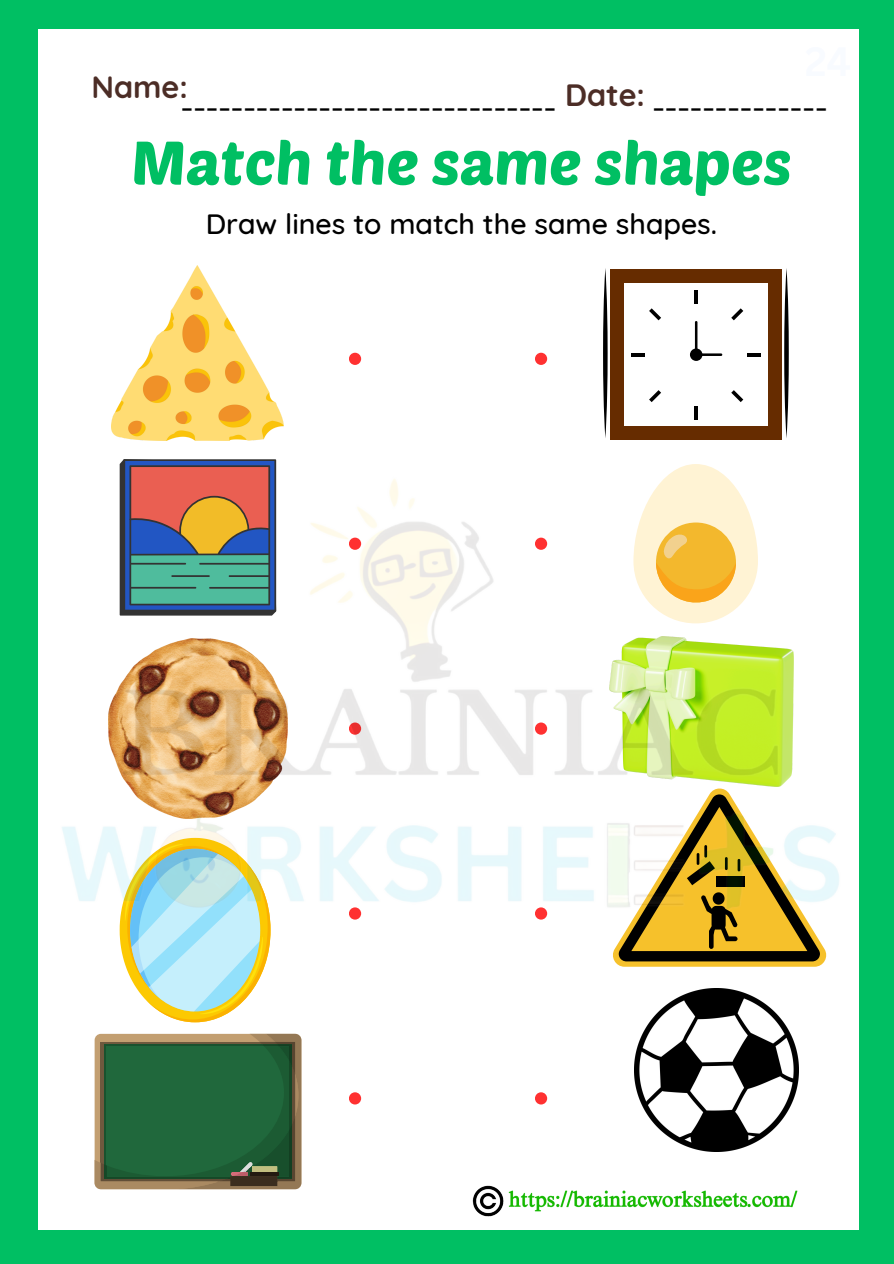
<style>
.page{position:relative;width:894px;height:1264px;background:#fff}
.page>*{position:absolute;margin:0;border:0;box-sizing:border-box;transform-origin:0 0}
.t1{font:60.6px "Poetsen One";color:#00bf63}
.t2{font:33px "Canva Sans";color:#000}
.t3{font:700 30.75px "Quicksand";color:#4c2d26}
.t4{font:500 28.5px "Quicksand";color:#000}
</style>
<div class="page">
<div style="left:0;top:0;width:893px;height:1263px;background:#00bf63"></div>
<div style="left:38px;top:29px;width:820px;height:1201px;background:#fff"></div>
<div style="left:349px;top:1092px;width:12px;height:12px;background:#ff3131;border-radius:50%"></div>
<div style="left:349px;top:353px;width:12px;height:12px;background:#ff3131;border-radius:50%"></div>
<div style="left:535px;top:1092px;width:12px;height:12px;background:#ff3131;border-radius:50%"></div>
<div style="left:535px;top:353px;width:12px;height:12px;background:#ff3131;border-radius:50%"></div>
<img style="left:472px;top:1185px;width:326px;height:30px">
<img style="left:112px;top:265px;width:172px;height:175px">
<svg style="left:613px;top:941px;width:214px;height:25px;background:#8a6e1d"></svg>
<svg style="left:120px;top:459px;width:156px;height:8px"></svg>
<div style="left:610px;top:269px;width:171px;height:171px;background:#662c00"></div>
<div style="left:624px;top:283px;width:143px;height:143px;background:#fff"></div>
<svg style="left:694px;top:291px;width:3px;height:13px"></svg>
<hr style="left:694px;top:406px;width:3px;height:14px;background:#000">
<svg style="left:731px;top:390px;width:12px;height:12px"></svg>
<svg style="left:649px;top:308px;width:12px;height:12px"></svg>
<svg style="left:731px;top:308px;width:12px;height:12px"></svg>
<svg style="left:649px;top:390px;width:12px;height:12px"></svg>
<hr style="left:747px;top:353px;width:13px;height:4px;background:#000">
<hr style="left:631px;top:353px;width:13px;height:4px;background:#000">
<svg style="left:689px;top:348px;width:13px;height:13px"></svg>
<hr style="left:694px;top:321px;width:3px;height:35px;background:#000">
<hr style="left:694px;top:353px;width:28px;height:3px;background:#000">
<svg style="left:784px;top:268px;width:4px;height:170px"></svg>
<svg style="left:603px;top:268px;width:4px;height:170px"></svg>
<img style="left:634px;top:988px;width:163px;height:163px">
<svg style="left:120px;top:941px;width:150px;height:81px"></svg>
<svg style="left:95px;top:1033px;width:206px;height:156px;background:#3a6941"></svg>
<img style="left:62px;top:467px;width:797px;height:474px">
<p class="t3" style="left:91px;top:68px;width:98px">Name:</p>
<p class="t3" style="left:565px;top:75px;width:81px">Date:</p>
<p class="t2" style="left:181px;top:86px;width:377px">------------------------------</p>
<p class="t2" style="left:652px;top:86px;width:176px">--------------</p>
<p class="t1" style="left:131px;top:124px;width:662px">Match the same shapes</p>
<p class="t4" style="left:206px;top:205px;width:513px">Draw lines to match the same shapes.</p>
</div>
